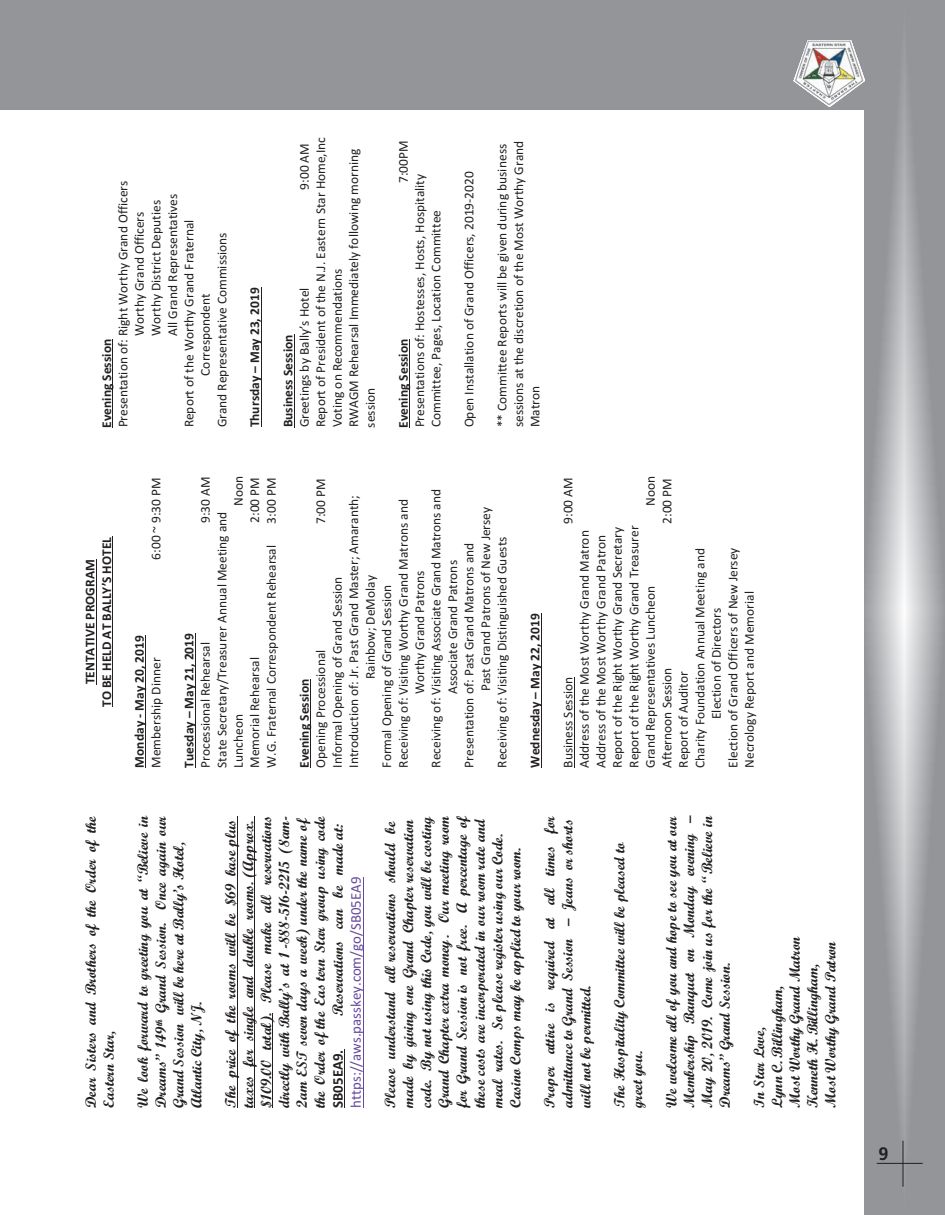
<style>
.page{position:relative;width:945px;height:1215px;background:#fff}
.page>*{position:absolute;margin:0;border:0;box-sizing:border-box;transform-origin:0 0}
.t1{font:700 18px "Frutiger";color:#231f20}
.t2{font:14.85px/17.9px "Script MT Bold";letter-spacing:-.01em;color:#231f20}
.t3{font:14.85px "Calibri";letter-spacing:-.005em;color:#66499d}
.t4{font:700 14.85px "Calibri";color:#231f20}
.t5{font:13.5px/16.5px "Calibri";color:#231f20}
.t6{font:700 13.5px/16.5px "Calibri";color:#231f20;text-align:center}
</style>
<div class="page">
<div style="left:14px;top:0;width:864px;height:110px;background:#939598"></div>
<svg style="left:864px;top:0;width:81px;height:1215px;background:#a4a6a9"></svg>
<hr style="left:877px;top:1163px;width:46px;height:1px;background:#231f20">
<hr style="left:903px;top:1141px;width:1px;height:46px;background:#231f20">
<div style="left:0;top:0;width:14px;height:110px;background:#939598"></div>
<img style="left:793px;top:40px;width:72px;height:67px">
<hr style="left:237px;top:816px;width:1px;height:292px;background:#231f20">
<hr style="left:254px;top:816px;width:1px;height:292px;background:#231f20">
<hr style="left:272px;top:1013px;width:1px;height:95px;background:#231f20">
<hr style="left:344px;top:1050px;width:1px;height:58px;background:#231f20">
<hr style="left:363px;top:877px;width:1px;height:231px;background:#66499d">
<hr style="left:96px;top:559px;width:1px;height:125px;background:#231f20">
<hr style="left:113px;top:537px;width:1px;height:170px;background:#231f20">
<hr style="left:145px;top:635px;width:1px;height:133px;background:#231f20">
<hr style="left:195px;top:633px;width:1px;height:135px;background:#231f20">
<hr style="left:310px;top:679px;width:1px;height:89px;background:#231f20">
<hr style="left:541px;top:613px;width:1px;height:155px;background:#231f20">
<hr style="left:574px;top:677px;width:1px;height:91px;background:#231f20">
<hr style="left:113px;top:339px;width:1px;height:88px;background:#231f20">
<hr style="left:261px;top:288px;width:1px;height:139px;background:#231f20">
<hr style="left:294px;top:334px;width:1px;height:93px;background:#231f20">
<hr style="left:409px;top:339px;width:1px;height:88px;background:#231f20">
<p class="t5" style="left:115px;top:427px;width:248px;rotate:-90deg">Presentation of: Right Worthy Grand Officers</p>
<p class="t5" style="left:131px;top:336px;width:126px;rotate:-90deg">Worthy Grand Officers</p>
<p class="t5" style="left:148px;top:336px;width:137px;rotate:-90deg">Worthy District Deputies</p>
<p class="t5" style="left:164px;top:336px;width:144px;rotate:-90deg">All Grand Representatives</p>
<p class="t5" style="left:181px;top:427px;width:209px;rotate:-90deg">Report of the Worthy Grand Fraternal</p>
<p class="t5" style="left:214px;top:427px;width:197px;rotate:-90deg">Grand Representative Commissions</p>
<p class="t5" style="left:197px;top:376px;width:84px;rotate:-90deg">Correspondent</p>
<p class="t6" style="left:98px;top:428px;width:90px;rotate:-90deg">Evening Session</p>
<p class="t6" style="left:246px;top:427px;width:141px;rotate:-90deg">Thursday – May 23, 2019</p>
<p class="t5" style="left:296px;top:428px;width:292px;text-indent:238px;rotate:-90deg">9:00 AM<br>Report of President of the N.J. Eastern Star Home,Inc<br>Voting on Recommendations<br>RWAGM Rehearsal Immediately following morning session</p>
<p class="t5" style="left:296px;top:427px;width:141px;rotate:-90deg">Greetings by Bally’s Hotel</p>
<p class="t6" style="left:279px;top:427px;width:94px;rotate:-90deg">Business Session</p>
<p class="t5" style="left:395px;top:427px;width:289px;text-indent:245px;rotate:-90deg">7:00PM<br>Presentations of: Hostesses, Hosts, Hospitality<br>Committee, Pages, Location Committee</p>
<p class="t6" style="left:395px;top:428px;width:90px;rotate:-90deg">Evening Session</p>
<p class="t5" style="left:461px;top:427px;width:258px;rotate:-90deg">Open Installation of Grand Officers, 2019-2020</p>
<p class="t5" style="left:494px;top:427px;width:288px;rotate:-90deg">** Committee Reports will be given during business sessions at the discretion of the Most Worthy Grand<br>Matron</p>
<p class="t6" style="left:82px;top:707px;width:172px;rotate:-90deg">TENTATIVE PROGRAM<br>TO BE HELD AT BALLY’S HOTEL</p>
<p class="t5" style="left:148px;top:560px;width:84px;rotate:-90deg">6:00 ~ 9:30 PM</p>
<p class="t6" style="left:131px;top:768px;width:134px;rotate:-90deg">Monday - May 20, 2019</p>
<p class="t5" style="left:148px;top:768px;width:112px;rotate:-90deg">Membership Dinner</p>
<p class="t5" style="left:230px;top:506px;width:31px;rotate:-90deg">Noon</p>
<p class="t5" style="left:197px;top:768px;width:293px;text-indent:245px;rotate:-90deg">9:30 AM<br>State Secretary/Treasurer Annual Meeting and<br>Luncheon</p>
<p class="t5" style="left:246px;top:523px;width:47px;rotate:-90deg">2:00 PM</p>
<p class="t5" style="left:263px;top:524px;width:47px;rotate:-90deg">3:00 PM</p>
<p class="t5" style="left:263px;top:768px;width:224px;rotate:-90deg">W.G. Fraternal Correspondent Rehearsal</p>
<p class="t6" style="left:181px;top:768px;width:136px;rotate:-90deg">Tuesday – May 21, 2019</p>
<p class="t5" style="left:197px;top:768px;width:127px;rotate:-90deg">Processional Rehearsal</p>
<p class="t5" style="left:246px;top:768px;width:112px;rotate:-90deg">Memorial Rehearsal</p>
<p class="t5" style="left:312px;top:524px;width:47px;rotate:-90deg">7:00 PM</p>
<p class="t5" style="left:428px;top:768px;width:280px;rotate:-90deg">Receiving of: Visiting Associate Grand Matrons and</p>
<p class="t5" style="left:345px;top:768px;width:274px;rotate:-90deg">Introduction of: Jr. Past Grand Master; Amaranth;</p>
<p class="t5" style="left:395px;top:768px;width:270px;rotate:-90deg">Receiving of: Visiting Worthy Grand Matrons and</p>
<p class="t5" style="left:477px;top:691px;width:186px;rotate:-90deg">Past Grand Patrons of New Jersey</p>
<p class="t5" style="left:494px;top:768px;width:232px;rotate:-90deg">Receiving of: Visiting Distinguished Guests</p>
<p class="t5" style="left:461px;top:768px;width:226px;rotate:-90deg">Presentation of: Past Grand Matrons and</p>
<p class="t5" style="left:444px;top:694px;width:136px;rotate:-90deg">Associate Grand Patrons</p>
<p class="t5" style="left:411px;top:694px;width:125px;rotate:-90deg">Worthy Grand Patrons</p>
<p class="t5" style="left:362px;top:679px;width:105px;rotate:-90deg">Rainbow; DeMolay</p>
<p class="t5" style="left:378px;top:768px;width:184px;rotate:-90deg">Formal Opening of Grand Session</p>
<p class="t5" style="left:329px;top:768px;width:193px;rotate:-90deg">Informal Opening of Grand Session</p>
<p class="t5" style="left:312px;top:768px;width:119px;rotate:-90deg">Opening Processional</p>
<p class="t6" style="left:296px;top:768px;width:90px;rotate:-90deg">Evening Session</p>
<p class="t6" style="left:527px;top:768px;width:156px;rotate:-90deg">Wednesday – May 22, 2019</p>
<p class="t5" style="left:560px;top:524px;width:48px;rotate:-90deg">9:00 AM</p>
<p class="t5" style="left:642px;top:506px;width:32px;rotate:-90deg">Noon</p>
<p class="t5" style="left:659px;top:524px;width:47px;rotate:-90deg">2:00 PM</p>
<p class="t5" style="left:576px;top:768px;width:244px;rotate:-90deg">Address of the Most Worthy Grand Matron Address of the Most Worthy Grand Patron Report of the Right Worthy Grand Secretary Report of the Right Worthy Grand Treasurer Grand Representatives Luncheon</p>
<p class="t5" style="left:724px;top:768px;width:222px;rotate:-90deg">Election of Grand Officers of New Jersey</p>
<p class="t5" style="left:691px;top:768px;width:221px;rotate:-90deg">Charity Foundation Annual Meeting and</p>
<p class="t5" style="left:741px;top:768px;width:178px;rotate:-90deg">Necrology Report and Memorial</p>
<p class="t5" style="left:708px;top:719px;width:113px;rotate:-90deg">Election of Directors</p>
<p class="t5" style="left:659px;top:768px;width:101px;rotate:-90deg">Afternoon Session</p>
<p class="t5" style="left:675px;top:768px;width:98px;rotate:-90deg">Report of Auditor</p>
<p class="t5" style="left:560px;top:768px;width:92px;rotate:-90deg">Business Session</p>
<p class="t2" style="left:82px;top:1108px;width:293px;rotate:-90deg">Dear Sisters and Brothers of the Order of the<br>Eastern Star,</p>
<p class="t2" style="left:134px;top:1108px;width:293px;rotate:-90deg">We look forward to greeting you at “Believe in Dreams” 149<sup>th</sup> Grand Session. Once again our Grand Session will be here at Bally’s Hotel, Atlantic City, NJ.</p>
<p class="t2" style="left:221px;top:1108px;width:293px;rotate:-90deg">The price of the rooms will be $69 base plus taxes for single and double rooms. (Approx. $109.00 total). Please make all reservations directly with Bally’s at 1 -888-516-2215 (8am-2am EST seven days a week) under the name of the Order of the Eas tern Star group using code</p>
<p class="t2" style="left:329px;top:1016px;width:194px;rotate:-90deg">Reservations can be made at:</p>
<p class="t3" style="left:347px;top:1108px;width:232px;rotate:-90deg">https://aws.passkey.com/go/SB05EA9</p>
<p class="t4" style="left:329px;top:1108px;width:60px;rotate:-90deg">SB05EA9.</p>
<p class="t2" style="left:381px;top:1108px;width:293px;rotate:-90deg">Please understand all reservations should be made by giving one Grand Chapter reservation code. By not using this Code, you will be costing Grand Chapter extra money . Our meeting room for Grand Session is not free. A percentage of these costs are incorporated in our room rate and meal rates. So please register using our Code.<br>Casino Comps may be applied to your room.</p>
<p class="t2" style="left:540px;top:1108px;width:293px;rotate:-90deg">Proper attire is required at all times for admittance to Grand Session – Jeans or shorts will not be permitted.</p>
<p class="t2" style="left:610px;top:1108px;width:267px;rotate:-90deg">The Hospitality Committee will be pleased to greet you.</p>
<p class="t2" style="left:662px;top:1108px;width:294px;text-align:justify;rotate:-90deg">We welcome all of you and hope to see you at our Membership Banquet on Monday evening – May 20, 2019. Come join us for the “ Believe in Dreams” Grand Session.</p>
<p class="t2" style="left:750px;top:1108px;width:173px;rotate:-90deg">In Star Love,<br>Lynn C. Billingham,<br>Most Worthy Grand Matron<br>Kenneth H. Billingham,<br>Most Worthy Grand Patron</p>
<h1 class="t1" style="left:879px;top:1146px;width:12px">9</h1>
</div>
